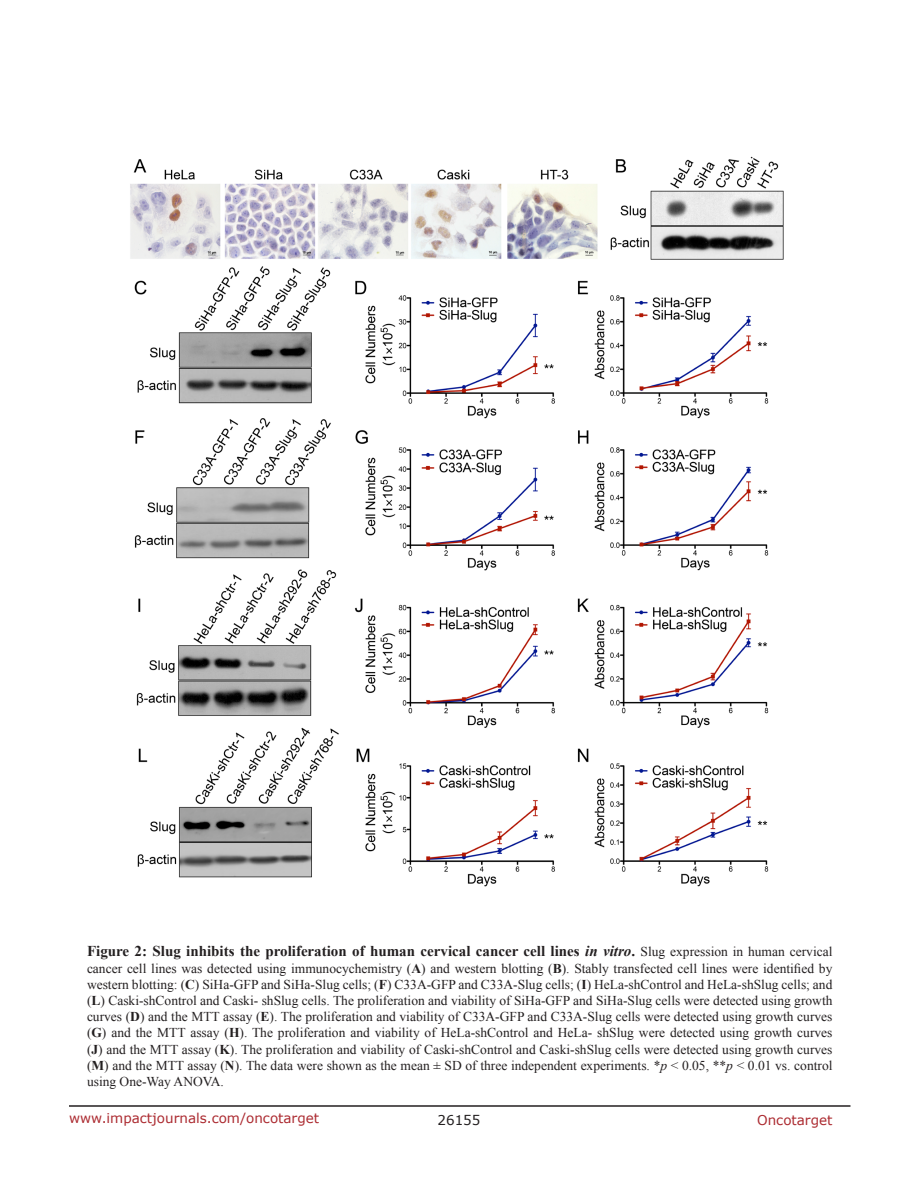
<style>
.page{position:relative;width:918px;height:1188px;background:#fff}
.page>*{position:absolute;margin:0;border:0;box-sizing:border-box;transform-origin:0 0}
.FigureText{font:700 15px "Times New Roman";color:#231f20}
.FigureText-2{font:13.5px/16.2px "Times New Roman";color:#231f20;text-align:justify}
.t1{font:13.5px "Verdana";color:#ac2b31}
.t2{font:13.5px "Verdana";color:#231f20}
.s1{font-style:italic}
.s2{font-weight:400;font-size:13.5px}
.s3{font-weight:700}
</style>
<div class="page">
<hr style="left:69px;top:1105px;width:781px;height:2px;background:#231f20">
<img style="left:130px;top:156px;width:654px;height:731px">
<p class="FigureText" style="left:87px;top:941px;width:747px">Figure 2: Slug inhibits the proliferation of human cervical cancer cell lines <span class="s1">in vitro</span>. <span class="s2">Slug expression in human cervical</span></p>
<p class="FigureText-2" style="left:87px;top:960px;width:747px">cancer cell lines was detected using immunocychemistry (<span class="s3">A</span>) and western blotting (<span class="s3">B</span>). Stably transfected cell lines were identified by western blotting: (<span class="s3">C</span>) SiHa-GFP and SiHa-Slug cells; (<span class="s3">F</span>) C33A-GFP and C33A-Slug cells; (<span class="s3">I</span>) HeLa-shControl and HeLa-shSlug cells; and (<span class="s3">L</span>) Caski-shControl and Caski- shSlug cells. The proliferation and viability of SiHa-GFP and SiHa-Slug cells were detected using growth curves (<span class="s3">D</span>) and the MTT assay (<span class="s3">E</span>). The proliferation and viability of C33A-GFP and C33A-Slug cells were detected using growth curves (<span class="s3">G</span>) and the MTT assay (<span class="s3">H</span>). The proliferation and viability of HeLa-shControl and HeLa- shSlug were detected using growth curves (<span class="s3">J</span>) and the MTT assay (<span class="s3">K</span>). The proliferation and viability of Caski-shControl and Caski-shSlug cells were detected using growth curves (<span class="s3">M</span>) and the MTT assay (<span class="s3">N</span>). The data were shown as the mean ± SD of three independent experiments. *<span class="s1">p</span> &lt; 0.05, **<span class="s1">p</span> &lt; 0.01 vs. control using One-Way ANOVA.</p>
<p class="t1" style="left:69px;top:1109px;width:252px">www.impactjournals.com/oncotarget</p>
<p class="t2" style="left:438px;top:1111px;width:44px">26155</p>
<p class="t1" style="left:757px;top:1111px;width:77px">Oncotarget</p>
</div>
